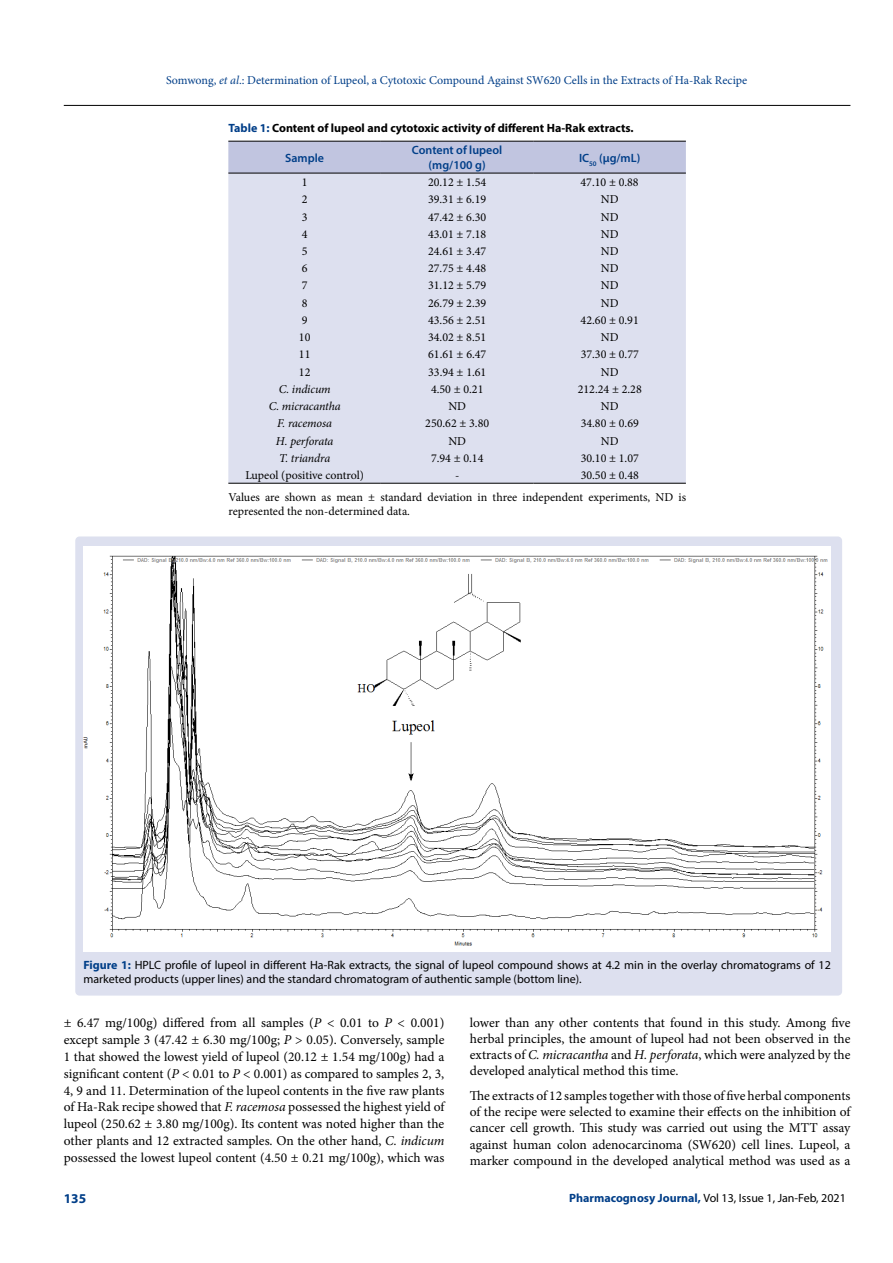
<style>
.page{position:relative;width:893px;height:1263px;background:#fff}
.page>*{position:absolute;margin:0;border:0;box-sizing:border-box;transform-origin:0 0}
.t1{font:13.5px/17px "Minion Pro";color:#000;text-align:justify}
.t2{font:700 13.5px "Myriad Pro";color:#003e88}
.t3{font:12px/21.9px "Minion Pro";color:#000}
.t4{font:12px/14.4px "Myriad Pro";color:#000}
.t5{font:12px "Minion Pro";color:#003e88}
.t6{font:700 12px "Myriad Pro";color:#000}
.t7{font:italic 12px "Minion Pro";letter-spacing:-.005em;color:#000}
.t8{font:600 12px/14.4px "Myriad Pro";color:#003e88;text-align:center}
.s1{font-style:italic}
.s2{color:#003e88}
.s3{font-weight:700;color:#003e88}
</style>
<div class="page">
<hr style="left:64px;top:105px;width:786px;height:1px;background:#000">
<div style="left:228px;top:142px;width:458px;height:31px;background:#c1c5e0"></div>
<div style="left:228px;top:174px;width:458px;height:309px;background:#dde0ef"></div>
<hr style="left:228px;top:141px;width:153px;height:1px;background:#000">
<hr style="left:381px;top:141px;width:152px;height:1px;background:#000">
<hr style="left:533px;top:141px;width:153px;height:1px;background:#000">
<hr style="left:228px;top:173px;width:153px;height:1px;background:#000">
<hr style="left:381px;top:173px;width:152px;height:1px;background:#000">
<hr style="left:533px;top:173px;width:153px;height:1px;background:#000">
<hr style="left:228px;top:483px;width:153px;height:1px;background:#000">
<hr style="left:381px;top:483px;width:152px;height:1px;background:#000">
<hr style="left:533px;top:483px;width:153px;height:1px;background:#000">
<div style="left:75px;top:536px;width:767px;height:459px;background:#dde0ef;border-radius:4px"></div>
<img style="left:83px;top:546px;width:748px;height:405px">
<p class="t5" style="left:166px;top:72px;width:583px">Somwong, <span class="s1">et al</span>.: Determination of Lupeol, a Cytotoxic Compound Against SW620 Cells in the Extracts of Ha-Rak Recipe</p>
<p class="t6" style="left:228px;top:120px;width:407px"><span class="s2">Table 1:</span> Content of lupeol and cytotoxic activity of different Ha-Rak extracts.</p>
<p class="t8" style="left:285px;top:150px;width:40px">Sample</p>
<p class="t8" style="left:412px;top:143px;width:92px">Content of lupeol (mg/100 g)</p>
<p class="t8" style="left:579px;top:150px;width:63px">IC<sub>50</sub> (µg/mL)</p>
<p class="t3" style="left:302px;top:171px;width:7px">1</p>
<p class="t3" style="left:428px;top:171px;width:60px">20.12 ± 1.54</p>
<p class="t3" style="left:580px;top:171px;width:60px">47.10 ± 0.88</p>
<p class="t3" style="left:302px;top:189px;width:7px">2</p>
<p class="t3" style="left:428px;top:189px;width:60px">39.31 ± 6.19</p>
<p class="t3" style="left:601px;top:189px;width:19px">ND</p>
<p class="t3" style="left:302px;top:206px;width:7px">3</p>
<p class="t3" style="left:428px;top:206px;width:60px">47.42 ± 6.30</p>
<p class="t3" style="left:601px;top:206px;width:19px">ND</p>
<p class="t3" style="left:302px;top:223px;width:7px">4</p>
<p class="t3" style="left:428px;top:223px;width:60px">43.01 ± 7.18</p>
<p class="t3" style="left:601px;top:223px;width:19px">ND</p>
<p class="t3" style="left:302px;top:240px;width:7px">5</p>
<p class="t3" style="left:428px;top:240px;width:60px">24.61 ± 3.47</p>
<p class="t3" style="left:601px;top:240px;width:19px">ND</p>
<p class="t3" style="left:302px;top:257px;width:7px">6</p>
<p class="t3" style="left:428px;top:257px;width:60px">27.75 ± 4.48</p>
<p class="t3" style="left:601px;top:257px;width:19px">ND</p>
<p class="t3" style="left:302px;top:275px;width:7px">7</p>
<p class="t3" style="left:428px;top:275px;width:60px">31.12 ± 5.79</p>
<p class="t3" style="left:601px;top:275px;width:19px">ND</p>
<p class="t3" style="left:302px;top:292px;width:7px">8</p>
<p class="t3" style="left:428px;top:292px;width:60px">26.79 ± 2.39</p>
<p class="t3" style="left:601px;top:292px;width:19px">ND</p>
<p class="t3" style="left:302px;top:309px;width:7px">9</p>
<p class="t3" style="left:428px;top:309px;width:60px">43.56 ± 2.51</p>
<p class="t3" style="left:581px;top:309px;width:60px">42.60 ± 0.91</p>
<p class="t3" style="left:299px;top:326px;width:13px">10</p>
<p class="t3" style="left:428px;top:326px;width:60px">34.02 ± 8.51</p>
<p class="t3" style="left:601px;top:326px;width:19px">ND</p>
<p class="t3" style="left:299px;top:344px;width:13px">11</p>
<p class="t3" style="left:428px;top:344px;width:60px">61.61 ± 6.47</p>
<p class="t3" style="left:581px;top:344px;width:60px">37.30 ± 0.77</p>
<p class="t3" style="left:299px;top:361px;width:13px">12</p>
<p class="t3" style="left:428px;top:361px;width:60px">33.94 ± 1.61</p>
<p class="t3" style="left:601px;top:361px;width:19px">ND</p>
<p class="t7" style="left:279px;top:381px;width:54px">C. indicum</p>
<p class="t3" style="left:431px;top:378px;width:54px">4.50 ± 0.21</p>
<p class="t3" style="left:578px;top:378px;width:65px">212.24 ± 2.28</p>
<p class="t7" style="left:269px;top:398px;width:73px">C. micracantha</p>
<p class="t3" style="left:448px;top:395px;width:19px">ND</p>
<p class="t3" style="left:601px;top:395px;width:19px">ND</p>
<p class="t7" style="left:277px;top:415px;width:56px">F. racemosa</p>
<p class="t3" style="left:425px;top:413px;width:65px">250.62 ± 3.80</p>
<p class="t3" style="left:581px;top:413px;width:60px">34.80 ± 0.69</p>
<p class="t7" style="left:276px;top:432px;width:59px">H. perforata</p>
<p class="t3" style="left:448px;top:430px;width:19px">ND</p>
<p class="t3" style="left:601px;top:430px;width:19px">ND</p>
<p class="t7" style="left:279px;top:450px;width:53px">T. triandra</p>
<p class="t3" style="left:431px;top:447px;width:54px">7.94 ± 0.14</p>
<p class="t3" style="left:581px;top:447px;width:60px">30.10 ± 1.07</p>
<p class="t3" style="left:245px;top:464px;width:120px">Lupeol (positive control)</p>
<p class="t3" style="left:455px;top:464px;width:6px">-</p>
<p class="t3" style="left:228px;top:464px;width:459px;text-indent:352px">30.50 ± 0.48<br>Values are shown as mean ± standard deviation in three independent experiments, ND is</p>
<p class="t3" style="left:228px;top:501px;width:183px">represented the non-determined data.</p>
<p class="t4" style="left:83px;top:958px;width:749px"><span class="s3">Figure 1:</span> HPLC profile of lupeol in different Ha-Rak extracts, the signal of lupeol compound shows at 4.2 min in the overlay chromatograms of 12 marketed products (upper lines) and the standard chromatogram of authentic sample (bottom line).</p>
<p class="t1" style="left:64px;top:1014px;width:382px">± 6.47 mg/100g) differed from all samples (<span class="s1">P</span> &lt; 0.01 to <span class="s1">P</span> &lt; 0.001) except sample 3 (47.42 ± 6.30 mg/100g; <span class="s1">P</span> &gt; 0.05). Conversely, sample 1 that showed the lowest yield of lupeol (20.12 ± 1.54 mg/100g) had a significant content (<span class="s1">P</span> &lt; 0.01 to <span class="s1">P</span> &lt; 0.001) as compared to samples 2, 3, 4, 9 and 11. Determination of the lupeol contents in the five raw plants of Ha-Rak recipe showed that <span class="s1">F. racemosa</span> possessed the highest yield of lupeol (250.62 ± 3.80 mg/100g). Its content was noted higher than the other plants and 12 extracted samples. On the other hand, <span class="s1">C. indicum </span>possessed the lowest lupeol content (4.50 ± 0.21 mg/100g), which was</p>
<p class="t1" style="left:470px;top:1014px;width:382px;line-height:16.2px">lower than any other contents that found in this study. Among five herbal principles, the amount of lupeol had not been observed in the extracts of <span class="s1">C. micracantha</span> and <span class="s1">H. perforata</span>, which were analyzed by the developed analytical method this time.</p>
<p class="t1" style="left:470px;top:1088px;width:382px;line-height:16.2px">The extracts of 12 samples together with those of five herbal components of the recipe were selected to examine their effects on the inhibition of cancer cell growth. This study was carried out using the MTT assay against human colon adenocarcinoma (SW620) cell lines. Lupeol, a marker compound in the developed analytical method was used as a</p>
<p class="t2" style="left:64px;top:1189px;width:24px">135</p>
<p class="t4" style="left:569px;top:1190px;width:278px"><span class="s3">Pharmacognosy Journal,</span> Vol 13, Issue 1, Jan-Feb, 2021</p>
</div>
